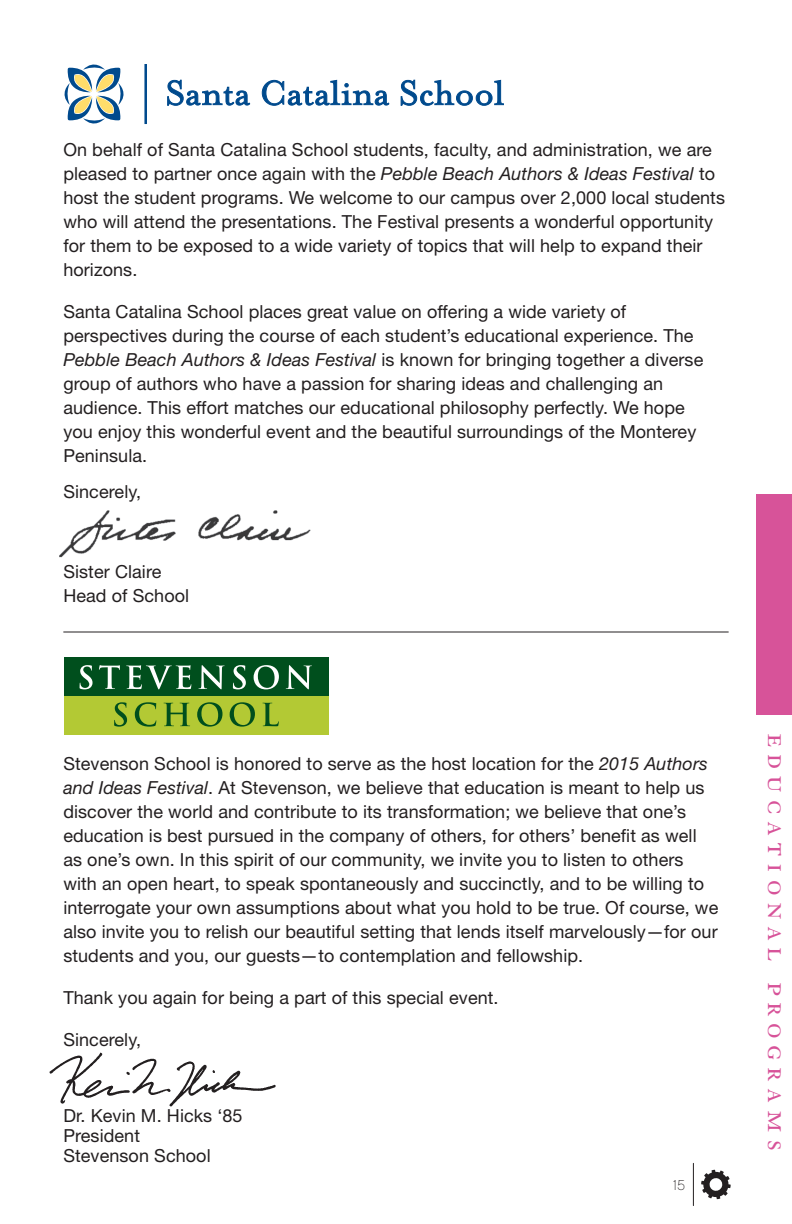
<style>
.page{position:relative;width:792px;height:1224px;background:#fff}
.page>*{position:absolute;margin:0;border:0;box-sizing:border-box;transform-origin:0 0}
.t1{font:32.4px "Granjon SC";letter-spacing:.21em;color:#d75399}
.t2{font:18px/24px "Helvetica Neue";letter-spacing:.005em;color:#231f20}
.t3{font:14.4px "Chalet Paris Nineteen Sixty";color:#231f20}
.s1{font-style:italic}
</style>
<div class="page">
<div style="left:757px;top:494px;width:35px;height:221px;background:#d75399"></div>
<svg style="left:701px;top:1170px;width:30px;height:29px"></svg>
<hr style="left:693px;top:1163px;width:1px;height:43px;background:#231f20">
<img style="left:59px;top:510px;width:252px;height:48px">
<div style="left:145px;top:64px;width:1px;height:60px;border:1px solid #004a8d"></div>
<svg style="left:168px;top:80px;width:336px;height:25px"></svg>
<svg style="left:64px;top:64px;width:60px;height:60px"></svg>
<div style="left:64px;top:658px;width:264px;height:38px;background:#004f1d"></div>
<div style="left:64px;top:696px;width:264px;height:39px;background:#b3c934"></div>
<svg style="left:80px;top:665px;width:13px;height:24px"></svg>
<svg style="left:99px;top:665px;width:21px;height:24px"></svg>
<svg style="left:126px;top:665px;width:65px;height:24px"></svg>
<svg style="left:199px;top:665px;width:26px;height:24px"></svg>
<svg style="left:233px;top:665px;width:13px;height:24px"></svg>
<svg style="left:254px;top:665px;width:25px;height:24px"></svg>
<svg style="left:286px;top:665px;width:26px;height:24px"></svg>
<svg style="left:114px;top:702px;width:13px;height:25px"></svg>
<svg style="left:135px;top:702px;width:21px;height:25px"></svg>
<svg style="left:164px;top:703px;width:26px;height:23px"></svg>
<svg style="left:197px;top:702px;width:26px;height:25px"></svg>
<svg style="left:230px;top:702px;width:25px;height:25px"></svg>
<svg style="left:263px;top:703px;width:16px;height:23px"></svg>
<hr style="left:63px;top:632px;width:666px;height:1px;background:#231f20">
<img style="left:49px;top:1052px;width:227px;height:55px">
<p class="t2" style="left:63px;top:137px;width:663px">On behalf of Santa Catalina School students, faculty, and administration, we are pleased to partner once again with the <span class="s1">Pebble Beach Authors &amp; Ideas Festival</span> to host the student programs. We welcome to our campus over 2,000 local students who will attend the presentations. The Festival presents a wonderful opportunity for them to be exposed to a wide variety of topics that will help to expand their horizons.</p>
<p class="t2" style="left:63px;top:299px;width:641px">Santa Catalina School places great value on offering a wide variety of perspectives during the course of each student’s educational experience. The <span class="s1">Pebble Beach Authors &amp; Ideas Festival</span> is known for bringing together a diverse group of authors who have a passion for sharing ideas and challenging an audience. This effort matches our educational philosophy perfectly. We hope you enjoy this wonderful event and the beautiful surroundings of the Monterey Peninsula.</p>
<p class="t2" style="left:63px;top:479px;width:79px">Sincerely,</p>
<p class="t2" style="left:63px;top:559px;width:127px">Sister Claire<br>Head of School</p>
<p class="t2" style="left:63px;top:752px;width:657px">Stevenson School is honored to serve as the host location for the <span class="s1">2015 Authors and Ideas Festival</span>. At Stevenson, we believe that education is meant to help us discover the world and contribute to its transformation; we believe that one’s education is best pursued in the company of others, for others’ benefit as well as one’s own. In this spirit of our community, we invite you to listen to others with an open heart, to speak spontaneously and succinctly, and to be willing to interrogate your own assumptions about what you hold to be true. Of course, we also invite you to relish our beautiful setting that lends itself marvelously—for our students and you, our guests—to contemplation and fellowship.</p>
<p class="t2" style="left:63px;top:985px;width:437px">Thank you again for being a part of this special event.</p>
<p class="t2" style="left:63px;top:1027px;width:79px">Sincerely,</p>
<p class="t2" style="left:63px;top:1105px;width:181px;line-height:20px">Dr. Kevin M. Hicks ‘85<br>President<br>Stevenson School</p>
<p class="t3" style="left:673px;top:1177px;width:14px">15</p>
<h1 class="t1" style="left:795px;top:733px;width:419px;rotate:90deg">educational programs</h1>
</div>
